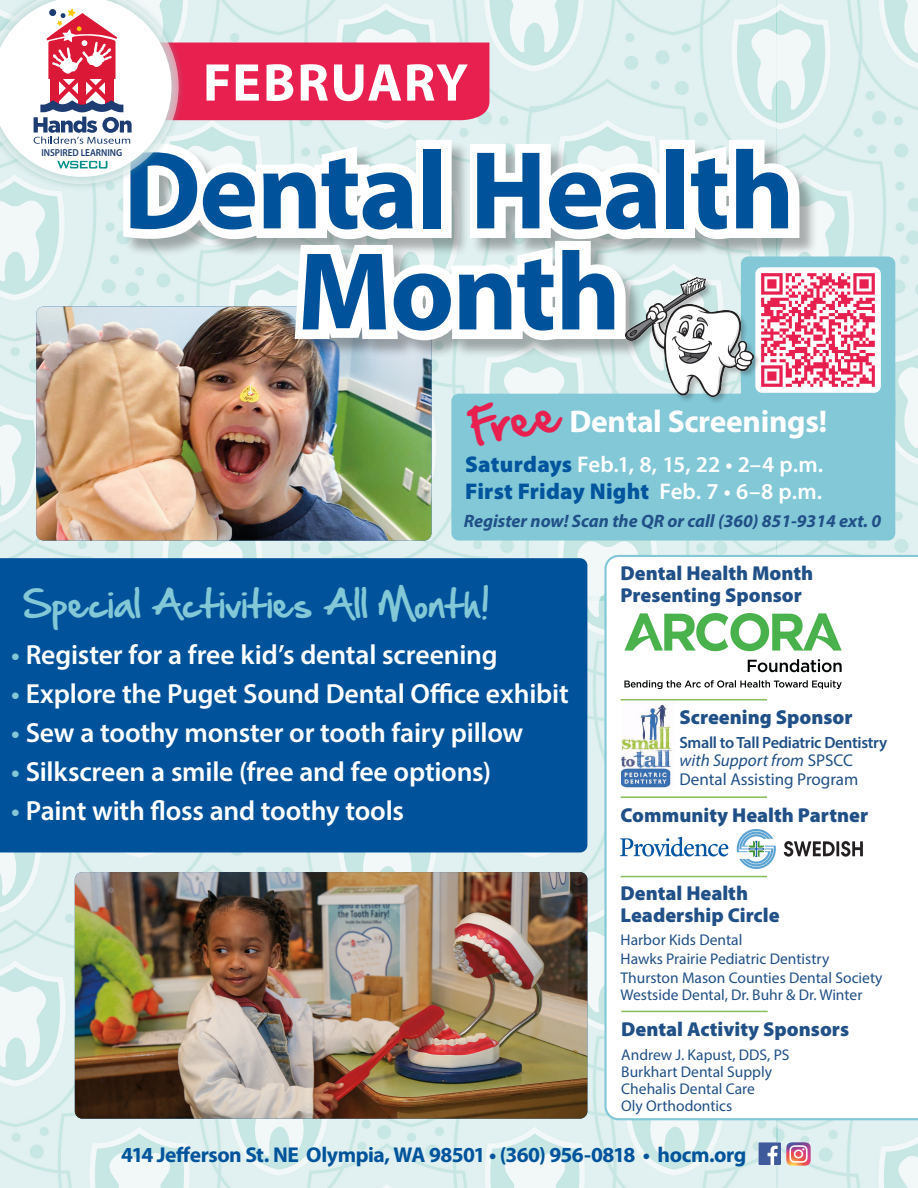
<style>
.page{position:relative;width:918px;height:1188px;background:#fff}
.page>*{position:absolute;margin:0;border:0;box-sizing:border-box;transform-origin:0 0}
.t1{font:700 111.9px/101.1px "Myriad Pro";letter-spacing:-.015em;color:#00539a;text-align:center}
.t2{font:700 53.55px "Myriad Pro";letter-spacing:.02em;color:#fff}
.t3{font:42.6px "Hand Of Sean";color:#e82050}
.t4{font:33.15px "Hand Of Sean";letter-spacing:.005em;color:#82c8d7}
.t5{font:700 31.5px "Myriad Pro";letter-spacing:-.01em;color:#fff}
.t6{font:600 27.75px "Myriad Pro";letter-spacing:-.005em;color:#fff}
.t7{font:600 22.8px/26.8px "Myriad Pro";letter-spacing:-.005em;color:#fff}
.t8{font:700 21.45px "Myriad Pro";letter-spacing:-.025em;color:#00549b}
.t9{font:900 20.25px/21.8px "Myriad Pro";color:#205087}
.t10{font:italic 700 18px "Myriad Pro";color:#205087}
.t11{font:17.1px/18.6px "Myriad Pro";color:#205087}
.t12{font:600 16.35px "Myriad Pro";letter-spacing:-.02em;color:#205087}
.t13{font:15.45px/17.1px "Myriad Pro";color:#205087}
.t14{font:600 10.05px "Myriad Pro";color:#1d3c72;scale:.91 1}
.s1{font-weight:900;color:#00559d}
.s2{color:#82c8d7}
.s3{font-style:italic}
</style>
<div class="page">
<img style="left:0;top:600px;width:776px;height:588px">
<img style="left:0;top:0;width:918px;height:600px">
<img style="left:776px;top:1120px;width:142px;height:68px">
<div style="left:0;top:558px;width:587px;height:294px;background:#00539a"></div>
<svg style="left:604px;top:555px;width:314px;height:565px"></svg>
<hr style="left:621px;top:876px;width:146px;height:1px;background:#8bbe5c">
<hr style="left:621px;top:1011px;width:147px;height:1px;background:#8bbe5c">
<img style="left:621px;top:700px;width:53px;height:88px">
<hr style="left:621px;top:699px;width:146px;height:1px;background:#8bbe5c">
<img style="left:621px;top:611px;width:224px;height:79px">
<hr style="left:621px;top:796px;width:146px;height:2px;background:#8bbe5c">
<img style="left:621px;top:830px;width:242px;height:39px">
<div style="left:741px;top:256px;width:154px;height:167px;background:#82c8d7;border-radius:7px"></div>
<img style="left:762px;top:267px;width:119px;height:126px">
<img style="left:36px;top:307px;width:395px;height:234px">
<div style="left:451px;top:394px;width:444px;height:147px;background:#82c8d7;border-radius:7px"></div>
<img style="left:75px;top:872px;width:512px;height:247px">
<div style="left:125px;top:141px;width:693px;height:218px;background:#232020;opacity:.35"></div>
<svg style="left:285px;top:254px;width:350px;height:101px"></svg>
<svg style="left:112px;top:129px;width:697px;height:125px"></svg>
<svg style="left:758px;top:1142px;width:23px;height:23px"></svg>
<img style="left:787px;top:1142px;width:23px;height:24px">
<div style="left:625px;top:277px;width:137px;height:127px;background:#232020;opacity:.3"></div>
<img style="left:626px;top:277px;width:128px;height:119px">
<div style="left:0;top:0;width:185px;height:191px;background:#6eaea7;opacity:.86"></div>
<svg style="left:0;top:0;width:489px;height:184px"></svg>
<h2 class="t2" style="left:203px;top:48px;width:267px">FEBRUARY</h2>
<p class="t14" style="left:41px;top:147px;width:90px">INSPIRED LEARNING</p>
<h1 class="t1" style="left:123px;top:136px;width:673px">Dental Health<br>Month</h1>
<h3 class="t3" style="left:462px;top:391px;width:93px;rotate:-10deg">Free</h3>
<h3 class="t5" style="left:570px;top:401px;width:259px">Dental Screenings!</h3>
<h3 class="t7" style="left:465px;top:450px;width:360px"><span class="s1">Saturdays</span> Feb.1, 8, 15, 22 • 2–4 p.m.<br><span class="s1">First Friday Night</span> Feb. 7 • 6–8 p.m.</h3>
<p class="t10" style="left:464px;top:510px;width:419px">Register now! Scan the QR or call (360) 851-9314 ext. 0</p>
<h3 class="t4" style="left:23px;top:574px;width:468px">Special Activities All Month!</h3>
<h3 class="t6" style="left:11px;top:637px;width:488px"><span class="s2">•</span> Register for a free kid’s dental screening</h3>
<h3 class="t6" style="left:11px;top:676px;width:559px"><span class="s2">•</span> Explore the Puget Sound Dental Office exhibit</h3>
<h3 class="t6" style="left:11px;top:715px;width:514px"><span class="s2">•</span> Sew a toothy monster or tooth fairy pillow</h3>
<h3 class="t6" style="left:11px;top:754px;width:481px"><span class="s2">•</span> Silkscreen a smile (free and fee options)</h3>
<h3 class="t6" style="left:11px;top:793px;width:394px"><span class="s2">•</span> Paint with floss and toothy tools</h3>
<h3 class="t9" style="left:621px;top:562px;width:194px">Dental Health Month<br>Presenting Sponsor</h3>
<h3 class="t9" style="left:679px;top:706px;width:175px">Screening Sponsor</h3>
<p class="t12" style="left:679px;top:732px;width:209px">Small to Tall Pediatric Dentistry</p>
<p class="t11" style="left:679px;top:751px;width:180px"><span class="s3">with Support from</span> SPSCC<br>Dental Assisting Program</p>
<h3 class="t9" style="left:621px;top:803px;width:249px">Community Health Partner</h3>
<h3 class="t9" style="left:621px;top:882px;width:160px">Dental Health<br>Leadership Circle</h3>
<p class="t13" style="left:621px;top:931px;width:264px;line-height:18.6px">Harbor Kids Dental<br>Hawks Prairie Pediatric Dentistry<br>Thurston Mason Counties Dental Society</p>
<p class="t13" style="left:621px;top:986px;width:243px">Westside Dental, Dr. Buhr &amp; Dr. Winter</p>
<h3 class="t9" style="left:621px;top:1018px;width:229px">Dental Activity Sponsors</h3>
<p class="t13" style="left:621px;top:1046px;width:170px">Andrew J. Kapust, DDS, PS<br>Burkhart Dental Supply<br>Chehalis Dental Care<br>Oly Orthodontics</p>
<h3 class="t8" style="left:121px;top:1140px;width:627px">414 Jefferson St. NE Olympia, WA 98501 • (360) 956-0818 • hocm.org</h3>
</div>
